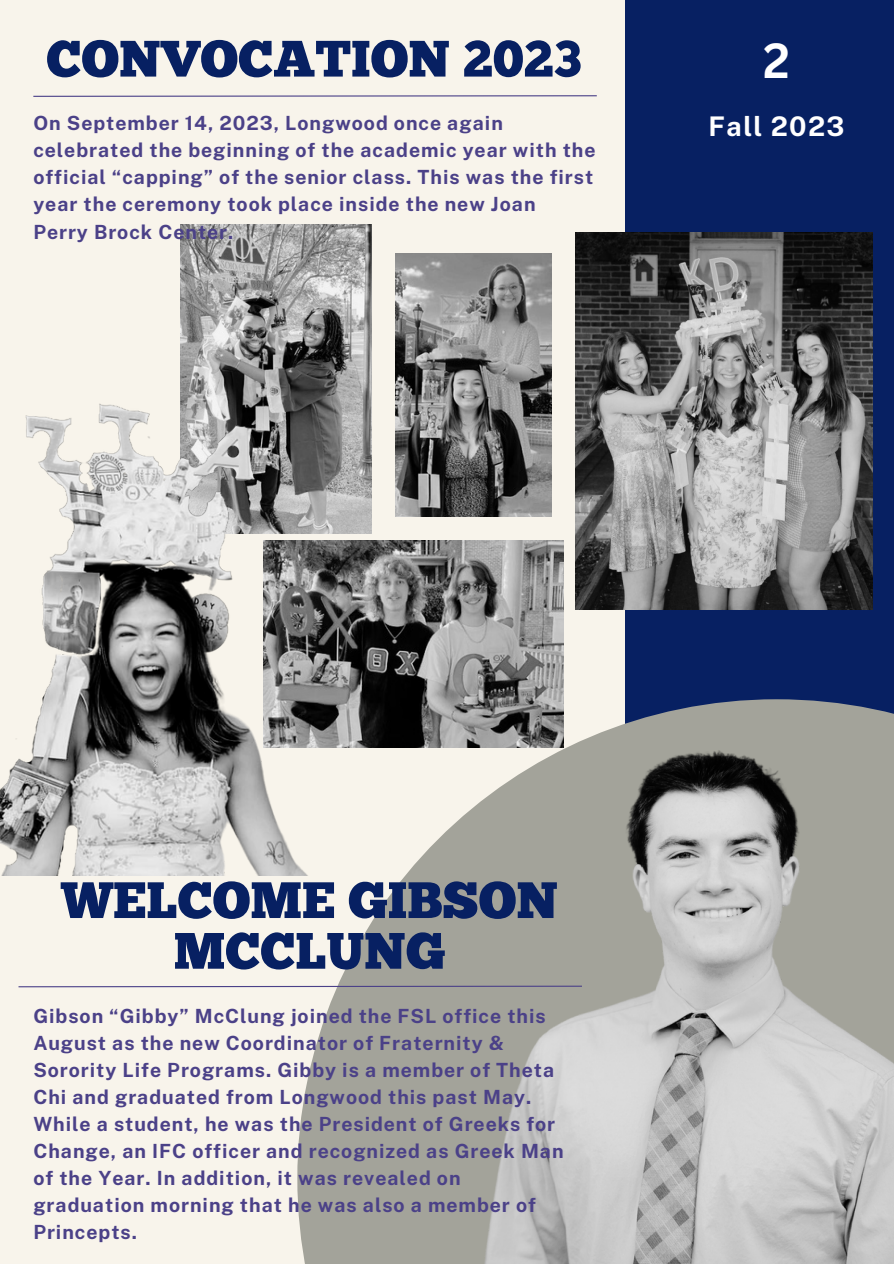
<style>
.page{position:relative;width:894px;height:1264px;background:#fff}
.page>*{position:absolute;margin:0;border:0;box-sizing:border-box;transform-origin:0 0}
.t1{font:51px/50.7px "Chunk Five";color:#072062;text-align:center}
.t2{font:700 48px "Canva Sans";color:#fff}
.t3{font:700 27px "Public Sans";letter-spacing:.05em;color:#fff}
.t4{font:700 19.5px/27px "Public Sans";letter-spacing:.05em;color:#4b4188}
</style>
<div class="page">
<div style="left:0;top:0;width:893px;height:1263px;background:#f8f4eb"></div>
<div style="left:625px;top:0;width:268px;height:1263px;background:#072062"></div>
<svg style="left:33px;top:95px;width:564px;height:2px"></svg>
<svg style="left:18px;top:986px;width:213px;height:1px"></svg>
<img style="left:231px;top:699px;width:662px;height:564px">
<img style="left:575px;top:232px;width:296px;height:378px">
<img style="left:181px;top:224px;width:190px;height:309px">
<img style="left:0;top:379px;width:320px;height:496px">
<img style="left:264px;top:541px;width:299px;height:206px">
<img style="left:395px;top:254px;width:156px;height:262px">
<p class="t1" style="left:46px;top:38px;width:536px">CONVOCATION 2023</p>
<p class="t2" style="left:763px;top:27px;width:28px">2</p>
<p class="t3" style="left:708px;top:111px;width:137px">Fall 2023</p>
<p class="t4" style="left:33px;top:110px;width:563px">On September 14, 2023, Longwood once again celebrated the beginning of the academic year with the official “capping” of the senior class. This was the first year the ceremony took place inside the new Joan<br>Perry Brock Center.</p>
<p class="t1" style="left:61px;top:879px;width:498px">WELCOME GIBSON<br>MCCLUNG</p>
<p class="t4" style="left:33px;top:1001px;width:531px">Gibson “Gibby” McClung joined the FSL office this August as the new Coordinator of Fraternity &amp; Sorority Life Programs. Gibby is a member of Theta Chi and graduated from Longwood this past May.<br>While a student, he was the President of Greeks for Change, an IFC officer and recognized as Greek Man of the Year. In addition, it was revealed on graduation morning that he was also a member of Princepts.</p>
</div>
